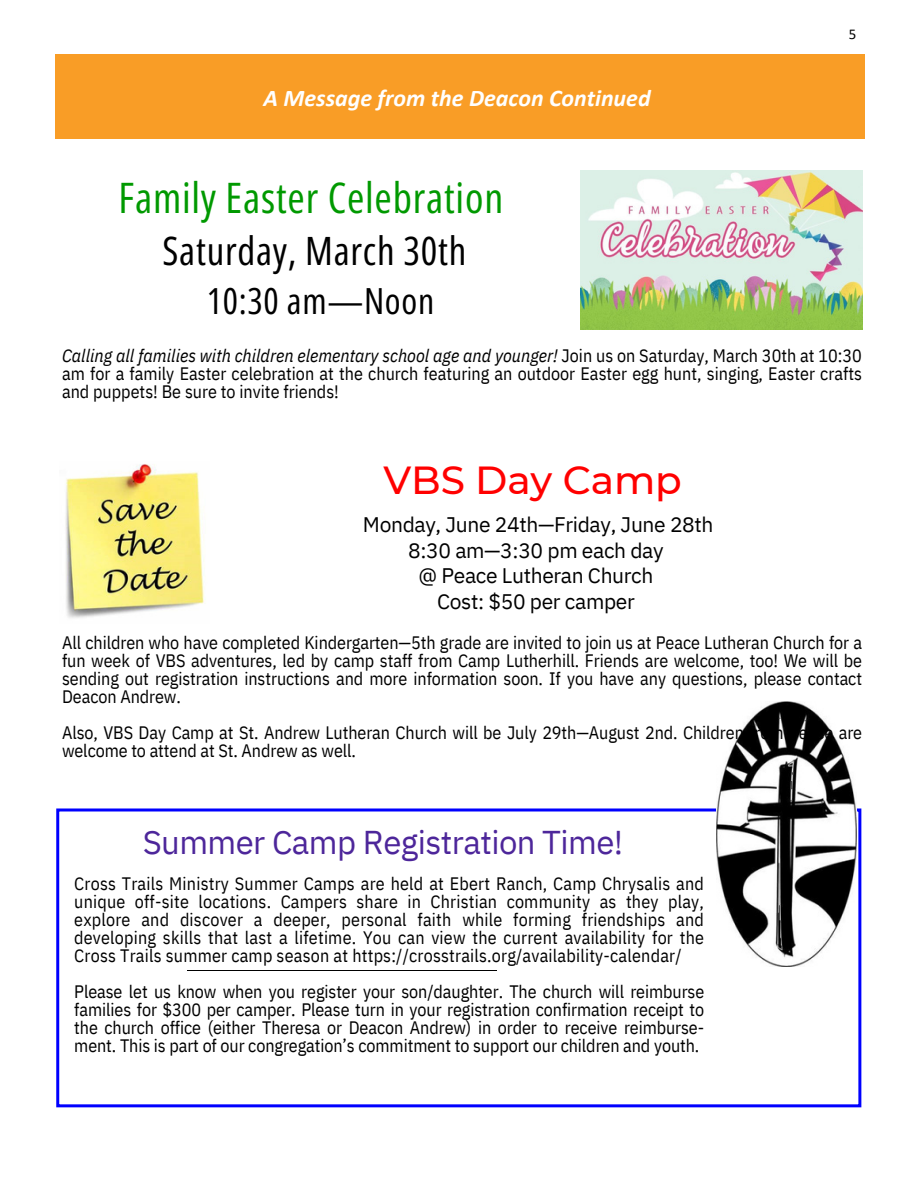
<style>
.page{position:relative;width:918px;height:1188px;background:#fff}
.page>*{position:absolute;margin:0;border:0;box-sizing:border-box;transform-origin:0 0}
.t1{font:42px "Open Sans Condensed";letter-spacing:.02em;color:#090}
.t2{font:39px "Open Sans Condensed";letter-spacing:.02em;color:#000}
.t3{font:500 39px "Montserrat";letter-spacing:-.005em;color:#f00}
.t4{font:36px "Open Sans Condensed";letter-spacing:.02em;color:#000}
.t5{font:33px "IBM Plex Sans";letter-spacing:-.015em;color:#4d269a}
.t6{font:italic 700 24px "Calibri";color:#fff}
.t7{font:21px/25.8px "IBM Plex Sans";letter-spacing:-.015em;color:#000;text-align:center}
.t8{font:18px/18px "IBM Plex Sans Cond";letter-spacing:-.005em;color:#000;text-align:justify}
.t9{font:15px "Calibri";color:#000}
.s1{font-style:italic}
</style>
<div class="page">
<div style="left:56px;top:809px;width:805px;height:298px;border:3px solid #00f"></div>
<hr style="left:188px;top:970px;width:309px;height:1px;background:#000">
<img style="left:581px;top:171px;width:281px;height:159px">
<img style="left:65px;top:464px;width:140px;height:154px">
<img style="left:716px;top:701px;width:141px;height:266px">
<div style="left:55px;top:54px;width:810px;height:85px;background:#f99d26"></div>
<h3 class="t6" style="left:264px;top:88px;width:389px">A Message from the Deacon Continued</h3>
<p class="t1" style="left:118px;top:168px;width:386px">Family Easter Celebration</p>
<p class="t2" style="left:162px;top:223px;width:305px">Saturday, March 30th</p>
<p class="t4" style="left:207px;top:275px;width:229px">10:30 am—Noon</p>
<p class="t9" style="left:849px;top:28px;width:9px">5</p>
<h5 class="t8" style="left:62px;top:347px;width:801px"><span class="s1">Calling all families with children elementary school age and younger!</span> Join us on Saturday, March 30th at 10:30 am for a family Easter celebration at the church featuring an outdoor Easter egg hunt, singing, Easter crafts and puppets! Be sure to invite friends!</h5>
<p class="t3" style="left:384px;top:456px;width:300px">VBS Day Camp</p>
<p class="t7" style="left:363px;top:511px;width:352px">Monday, June 24th—Friday, June 28th<br>8:30 am—3:30 pm each day<br>@ Peace Lutheran Church<br>Cost: $50 per camper</p>
<p class="t8" style="left:62px;top:633px;width:802px">All children who have completed Kindergarten—5th grade are invited to join us at Peace Lutheran Church for a fun week of VBS adventures, led by camp staff from Camp Lutherhill. Friends are welcome, too! We will be sending out registration instructions and more information soon. If you have any questions, please contact Deacon Andrew.</p>
<h1 class="t8" style="left:62px;top:723px;width:802px">Also, VBS Day Camp at St. Andrew Lutheran Church will be July 29th—August 2nd. Children from Peace are welcome to attend at St. Andrew as well.</h1>
<p class="t5" style="left:143px;top:820px;width:482px">Summer Camp Registration Time!</p>
<h2 class="t8" style="left:74px;top:874px;width:631px">Cross Trails Ministry Summer Camps are held at Ebert Ranch, Camp Chrysalis and unique off-site locations. Campers share in Christian community as they play, explore and discover a deeper, personal faith while forming friendships and developing skills that last a lifetime. You can view the current availability for the Cross Trails summer camp season at https://crosstrails.org/availability-calendar/</h2>
<h3 class="t8" style="left:74px;top:982px;width:632px">Please let us know when you register your son/daughter. The church will reimburse families for $300 per camper. Please turn in your registration confirmation receipt to the church office (either Theresa or Deacon Andrew) in order to receive reimburse&shy;ment. This is part of our congregation’s commitment to support our children and youth.</h3>
</div>
